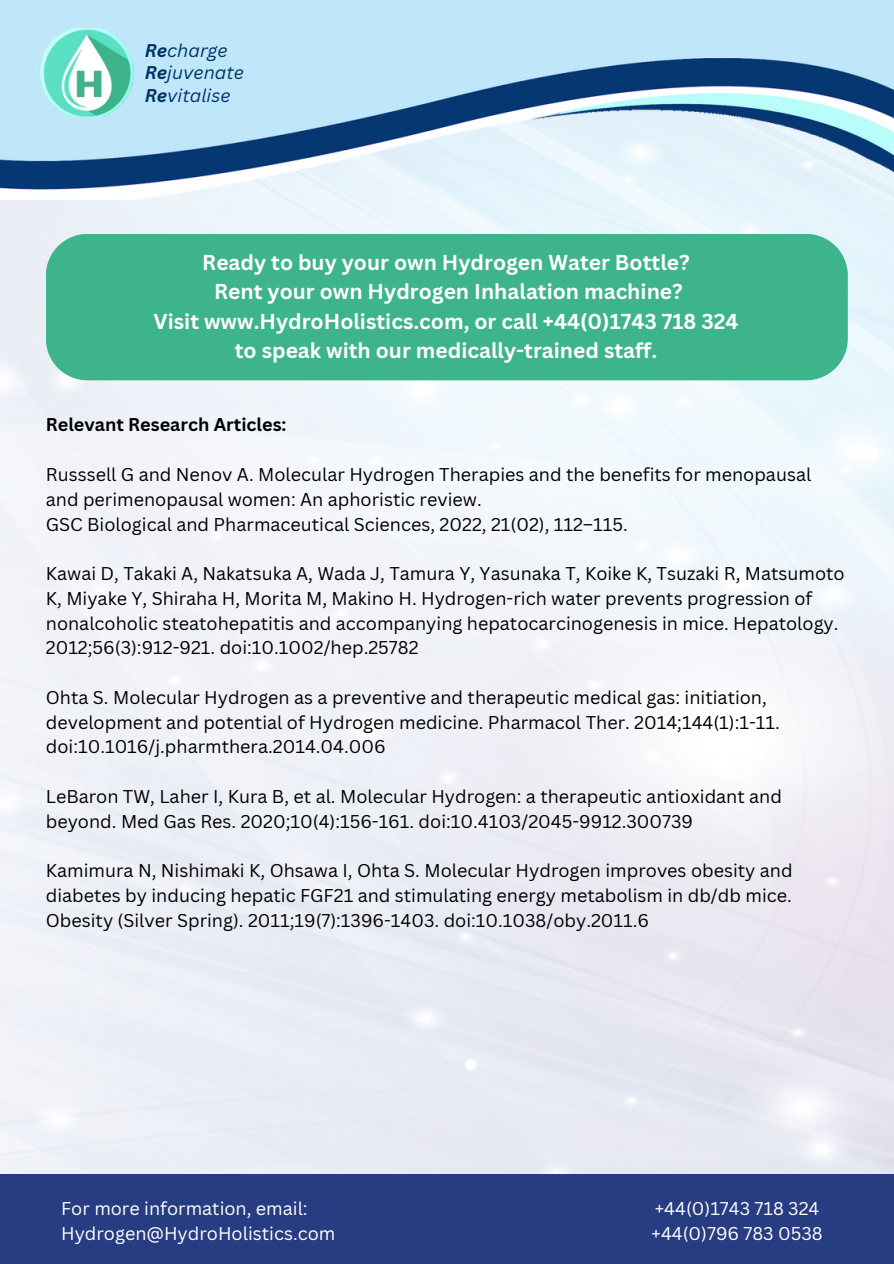
<style>
.page{position:relative;width:894px;height:1264px;background:#fff}
.page>*{position:absolute;margin:0;border:0;box-sizing:border-box;transform-origin:0 0}
.t1{font:700 21px/29.2px "Canva Sans";color:#fff;text-align:center}
.t2{font:18px/24.8px "Canva Sans";color:#000}
.t3{font:18px "Canva Sans";color:#fff}
.t4{font:italic 18px "Canva Sans";color:#036}
.t5{font:700 18px "Canva Sans";color:#000}
.s1{font-weight:700}
</style>
<div class="page">
<img style="left:0;top:200px;width:893px;height:974px">
<div style="left:0;top:1174px;width:893px;height:89px;background:#283c81"></div>
<div style="left:465px;top:1058px;width:11px;height:12px;background:#fff;border-radius:50%"></div>
<img style="left:0;top:0;width:893px;height:200px">
<img style="left:32px;top:29px;width:108px;height:88px">
<div style="left:46px;top:234px;width:801px;height:146px;background:#3db48b"></div>
<p class="t4" style="left:145px;top:38px;width:85px"><span class="s1">Re</span>charge</p>
<p class="t4" style="left:145px;top:60px;width:101px"><span class="s1">Re</span>juvenate</p>
<p class="t4" style="left:145px;top:83px;width:87px"><span class="s1">Re</span>vitalise</p>
<p class="t1" style="left:153px;top:247px;width:586px">Ready to buy your own Hydrogen Water Bottle?<br>Rent your own Hydrogen Inhalation machine?<br>Visit www.HydroHolistics.com, or call +44(0)1743 718 324 to speak with our medically-trained staff.</p>
<p class="t5" style="left:46px;top:412px;width:242px">Relevant Research Articles:</p>
<p class="t2" style="left:46px;top:461px;width:766px">Russsell G and Nenov A. Molecular Hydrogen Therapies and the benefits for menopausal and perimenopausal women: An aphoristic review.</p>
<p class="t2" style="left:46px;top:511px;width:583px">GSC Biological and Pharmaceutical Sciences, 2022, 21(02), 112–115.</p>
<p class="t2" style="left:46px;top:560px;width:800px">Kawai D, Takaki A, Nakatsuka A, Wada J, Tamura Y, Yasunaka T, Koike K, Tsuzaki R, Matsumoto K, Miyake Y, Shiraha H, Morita M, Makino H. Hydrogen-rich water prevents progression of nonalcoholic steatohepatitis and accompanying hepatocarcinogenesis in mice. Hepatology.<br>2012;56(3):912-921. doi:10.1002/hep.25782</p>
<h1 class="t2" style="left:46px;top:684px;width:735px">Ohta S. Molecular Hydrogen as a preventive and therapeutic medical gas: initiation, development and potential of Hydrogen medicine. Pharmacol Ther. 2014;144(1):1-11. doi:10.1016/j.pharmthera.2014.04.006</h1>
<h2 class="t2" style="left:46px;top:783px;width:737px">LeBaron TW, Laher I, Kura B, et al. Molecular Hydrogen: a therapeutic antioxidant and beyond. Med Gas Res. 2020;10(4):156-161. doi:10.4103/2045-9912.300739</h2>
<p class="t2" style="left:46px;top:857px;width:748px;text-align:justify">Kamimura N, Nishimaki K, Ohsawa I, Ohta S. Molecular Hydrogen improves obesity and diabetes by inducing hepatic FGF21 and stimulating energy metabolism in db/db mice.<br>Obesity (Silver Spring). 2011;19(7):1396-1403. doi:10.1038/oby.2011.6</p>
<p class="t3" style="left:61px;top:1195px;width:248px">For more information, email:</p>
<p class="t3" style="left:61px;top:1220px;width:276px">Hydrogen@HydroHolistics.com</p>
<p class="t3" style="left:654px;top:1195px;width:166px">+44(0)1743 718 324</p>
<p class="t3" style="left:651px;top:1220px;width:173px">+44(0)796 783 0538</p>
</div>
